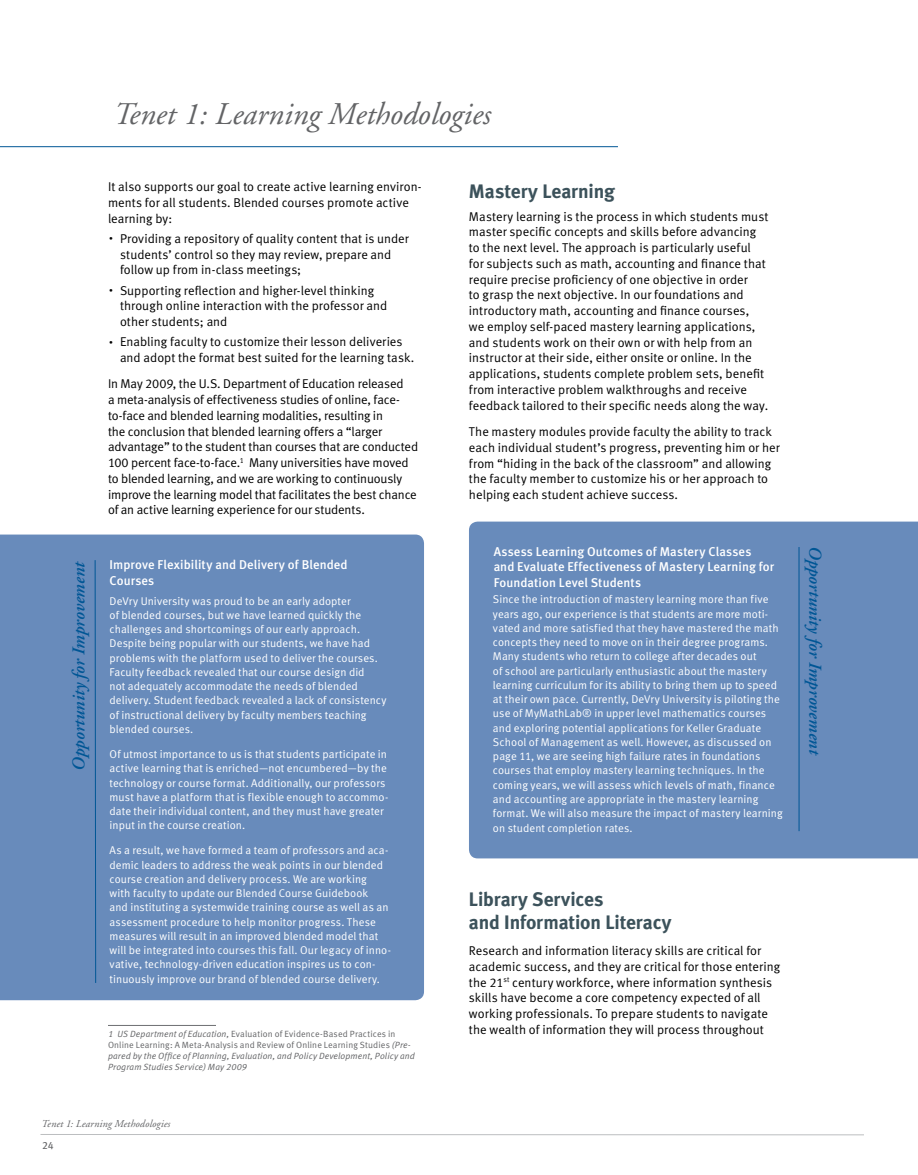
<style>
.page{position:relative;width:918px;height:1175px;background:#fff}
.page>*{position:absolute;margin:0;border:0;box-sizing:border-box;transform-origin:0 0}
.t1{font:italic 31.5px "Adobe Garamond";color:#636466}
.t2{font:19.5px/22.5px "Meta Bold LF";letter-spacing:-.005em;color:#3c525b}
.t3{font:italic 600 18px "Adobe Garamond";letter-spacing:-.005em;color:#005695}
.t4{font:12.75px/15.8px "Meta Normal LF";color:#000}
.t5{font:12.75px/15.8px "Meta Medium LF";letter-spacing:.01em;color:#fff}
.t6{font:11.25px/14.2px "Meta Normal LF";letter-spacing:.01em;color:#fff}
.t7{font:italic 10.5px "Adobe Garamond";letter-spacing:.015em;color:#636466}
.t8{font:10.5px "Meta Book LF";color:#636466}
.t9{font:italic 9px/11.2px "Meta Normal LF";letter-spacing:.015em;color:#636466}
.s1{font-size:7.5px}
.s2{font-style:normal}
</style>
<div class="page">
<hr style="left:40px;top:1134px;width:824px;height:1px;background:#bcbec0">
<hr style="left:108px;top:1025px;width:108px;height:1px;background:#6d6e71">
<div style="left:469px;top:521px;width:449px;height:337px;background:#688bbb"></div>
<hr style="left:799px;top:547px;width:1px;height:284px;background:#005695">
<div style="left:0;top:534px;width:424px;height:466px;background:#688bbb"></div>
<svg style="left:94px;top:559px;width:2px;height:424px"></svg>
<hr style="left:0;top:146px;width:618px;height:1px;background:#005695">
<h1 class="t1" style="left:112px;top:97px;width:379px">Tenet 1: Learning Methodologies</h1>
<p class="t4" style="left:108px;top:179px;width:315px">It also supports our goal to create active learning environ&shy;ments for all students. Blended courses promote active learning by:</p>
<p class="t4" style="left:120px;top:230px;width:290px;text-indent:-11px"><span class="s1">•</span> Providing a repository of quality content that is under students’ control so they may review, prepare and follow up from in-class meetings;</p>
<p class="t4" style="left:120px;top:282px;width:269px;text-indent:-11px"><span class="s1">•</span> Supporting reflection and higher-level thinking through online interaction with the professor and other students; and</p>
<p class="t4" style="left:120px;top:334px;width:296px;text-indent:-11px"><span class="s1">•</span> Enabling faculty to customize their lesson deliveries and adopt the format best suited for the learning task.</p>
<p class="t4" style="left:108px;top:376px;width:312px">In May 2009, the U.S. Department of Education released<br>a meta-analysis of effectiveness studies of online, face&shy;to-face and blended learning modalities, resulting in<br>the conclusion that blended learning offers a “larger advantage” to the student than courses that are conducted 100 percent face-to-face.<sup>1</sup> Many universities have moved to blended learning, and we are working to continuously improve the learning model that facilitates the best chance of an active learning experience for our students.</p>
<h3 class="t3" style="left:69px;top:770px;width:211px;rotate:-90deg">Opportunity for Improvement</h3>
<p class="t5" style="left:110px;top:557px;width:240px">Improve Flexibility and Delivery of Blended<br>Courses</p>
<p class="t6" style="left:110px;top:593px;width:278px">DeVry University was proud to be an early adopter<br>of blended courses, but we have learned quickly the challenges and shortcomings of our early approach.<br>Despite being popular with our students, we have had problems with the platform used to deliver the courses.<br>Faculty feedback revealed that our course design did<br>not adequately accommodate the needs of blended delivery. Student feedback revealed a lack of consistency of instructional delivery by faculty members teaching blended courses.</p>
<p class="t6" style="left:110px;top:747px;width:280px">Of utmost importance to us is that students participate in active learning that is enriched—not encumbered—by the technology or course format. Additionally, our professors must have a platform that is flexible enough to accommo&shy;date their individual content, and they must have greater input in the course creation.</p>
<p class="t6" style="left:110px;top:843px;width:283px">As a result, we have formed a team of professors and aca&shy;demic leaders to address the weak points in our blended course creation and delivery process. We are working<br>with faculty to update our Blended Course Guidebook<br>and instituting a systemwide training course as well as an assessment procedure to help monitor progress. These measures will result in an improved blended model that will be integrated into courses this fall. Our legacy of inno&shy;vative, technology-driven education inspires us to con&shy;tinuously improve our brand of blended course delivery.</p>
<p class="t9" style="left:108px;top:1027px;width:308px">1 US Department of Education, <span class="s2">Evaluation of Evidence-Based Practices in Online Learning: A Meta-Analysis and Review of Online Learning Studies</span> (Pre&shy;pared by the Office of Planning, Evaluation, and Policy Development, Policy and Program Studies Service) May 2009</p>
<p class="t7" style="left:41px;top:1117px;width:130px">Tenet 1: Learning Methodologies</p>
<p class="t8" style="left:42px;top:1138px;width:13px">24</p>
<h2 class="t2" style="left:469px;top:179px;width:147px">Mastery Learning</h2>
<p class="t4" style="left:469px;top:208px;width:301px">Mastery learning is the process in which students must master specific concepts and skills before advancing to the next level. The approach is particularly useful for subjects such as math, accounting and finance that require precise proficiency of one objective in order<br>to grasp the next objective. In our foundations and introductory math, accounting and finance courses,<br>we employ self-paced mastery learning applications, and students work on their own or with help from an instructor at their side, either onsite or online. In the applications, students complete problem sets, benefit from interactive problem walkthroughs and receive feedback tailored to their specific needs along the way.</p>
<p class="t4" style="left:469px;top:424px;width:312px">The mastery modules provide faculty the ability to track each individual student’s progress, preventing him or her from “hiding in the back of the classroom” and allowing the faculty member to customize his or her approach to helping each student achieve success.</p>
<p class="t5" style="left:494px;top:543px;width:282px">Assess Learning Outcomes of Mastery Classes and Evaluate Effectiveness of Mastery Learning for<br>Foundation Level Students</p>
<p class="t6" style="left:493px;top:592px;width:291px">Since the introduction of mastery learning more than five years ago, our experience is that students are more moti&shy;vated and more satisfied that they have mastered the math concepts they need to move on in their degree programs.<br>Many students who return to college after decades out<br>of school are particularly enthusiastic about the mastery learning curriculum for its ability to bring them up to speed at their own pace. Currently, DeVry University is piloting the use of MyMathLab® in upper level mathematics courses and exploring potential applications for Keller Graduate School of Management as well. However, as discussed on page 11, we are seeing high failure rates in foundations courses that employ mastery learning techniques. In the coming years, we will assess which levels of math, finance and accounting are appropriate in the mastery learning format. We will also measure the impact of mastery learning on student completion rates.</p>
<h2 class="t2" style="left:469px;top:887px;width:204px">Library Services<br>and Information Literacy</h2>
<p class="t4" style="left:469px;top:942px;width:313px">Research and information literacy skills are critical for academic success, and they are critical for those entering the 21<sup>st</sup> century workforce, where information synthesis skills have become a core competency expected of all working professionals. To prepare students to navigate the wealth of information they will process throughout</p>
<h3 class="t3" style="left:825px;top:546px;width:211px;rotate:90deg">Opportunity for Improvement</h3>
</div>
